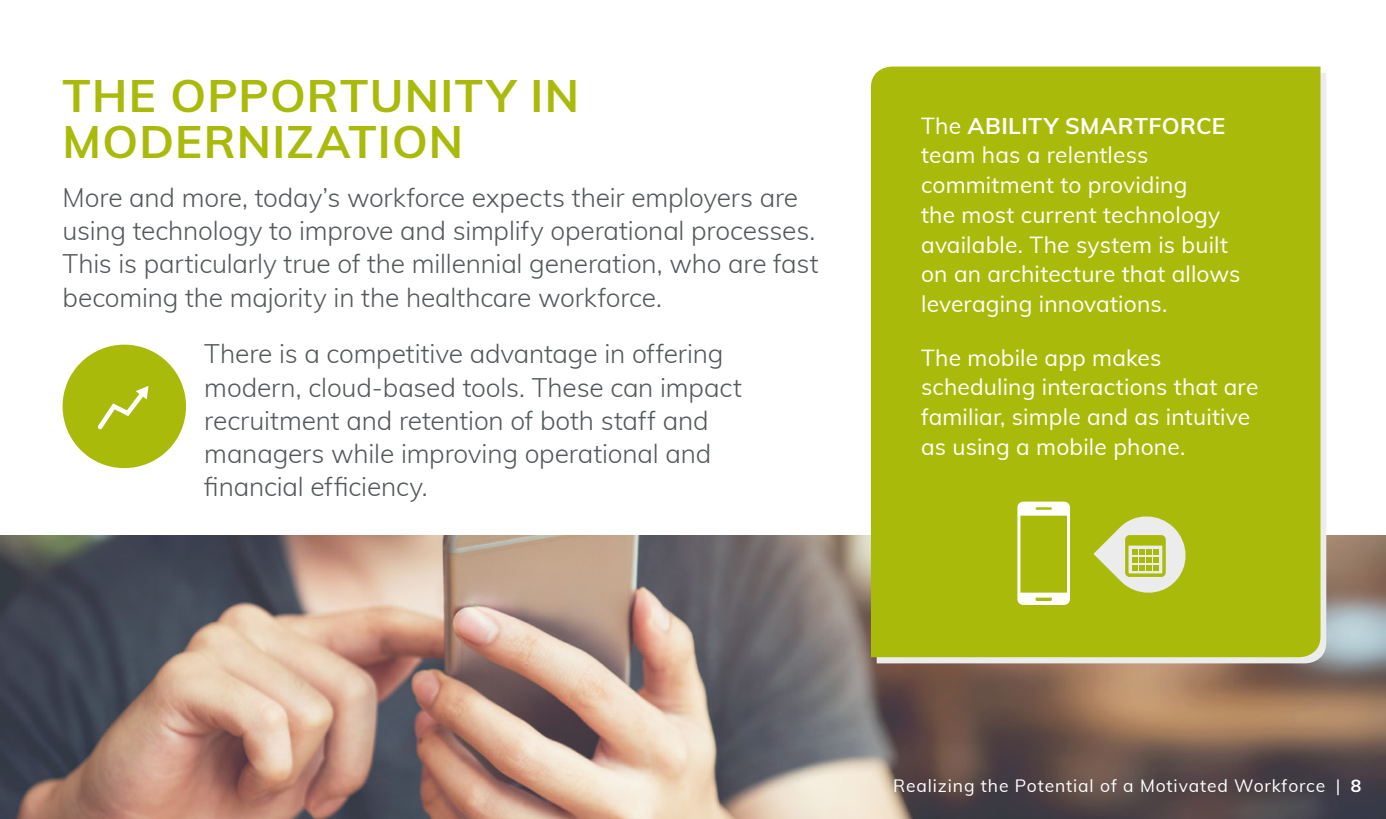
<style>
.page{position:relative;width:1386px;height:819px;background:#fff}
.page>*{position:absolute;margin:0;border:0;box-sizing:border-box;transform-origin:0 0}
.Numbered_Headline{font:700 45.5px/45.5px "Muli";letter-spacing:.025em;color:#aaba0a}
.Body{font:300 26.25px/33.2px "Muli";letter-spacing:-.005em;color:#54585a}
.Body-2{font:22.75px/29.8px "Muli";letter-spacing:.005em;color:#fff}
.t1{font:17.5px "Muli";letter-spacing:.05em;color:#fff}
.s1{font-weight:700}
</style>
<div class="page">
<img style="left:0;top:536px;width:1386px;height:283px">
<svg style="left:877px;top:73px;width:449px;height:590px;background:#e8e9e5"></svg>
<div style="left:871px;top:67px;width:450px;height:590px;background:#aaba0a"></div>
<svg style="left:1017px;top:502px;width:53px;height:103px"></svg>
<svg style="left:1093px;top:513px;width:96px;height:84px;background:#c7d070"></svg>
<div style="left:63px;top:345px;width:123px;height:123px;background:#aaba0a;border-radius:50%"></div>
<svg style="left:98px;top:386px;width:50px;height:43px"></svg>
<p class="Numbered_Headline" style="left:63px;top:71px;width:518px">THE OPPORTUNITY IN<br>MODERNIZATION</p>
<p class="Body" style="left:63px;top:180px;width:757px">More and more, today’s workforce expects their employers are using technology to improve and simplify operational processes.<br>This is particularly true of the millennial generation, who are fast becoming the majority in the healthcare workforce.</p>
<p class="Body" style="left:204px;top:336px;width:539px">There is a competitive advantage in offering modern, cloud-based tools. These can impact recruitment and retention of both staff and managers while improving operational and financial efficiency.</p>
<p class="Body-2" style="left:921px;top:110px;width:321px">The <span class="s1">ABILITY SMARTFORCE </span>team has a relentless commitment to providing<br>the most current technology available. The system is built on an architecture that allows leveraging innovations.</p>
<p class="Body-2" style="left:921px;top:341px;width:339px">The mobile app makes scheduling interactions that are familiar, simple and as intuitive as using a mobile phone.</p>
<p class="t1" style="left:893px;top:773px;width:470px">Realizing the Potential of a Motivated Workforce | <span class="s1">8</span></p>
</div>
